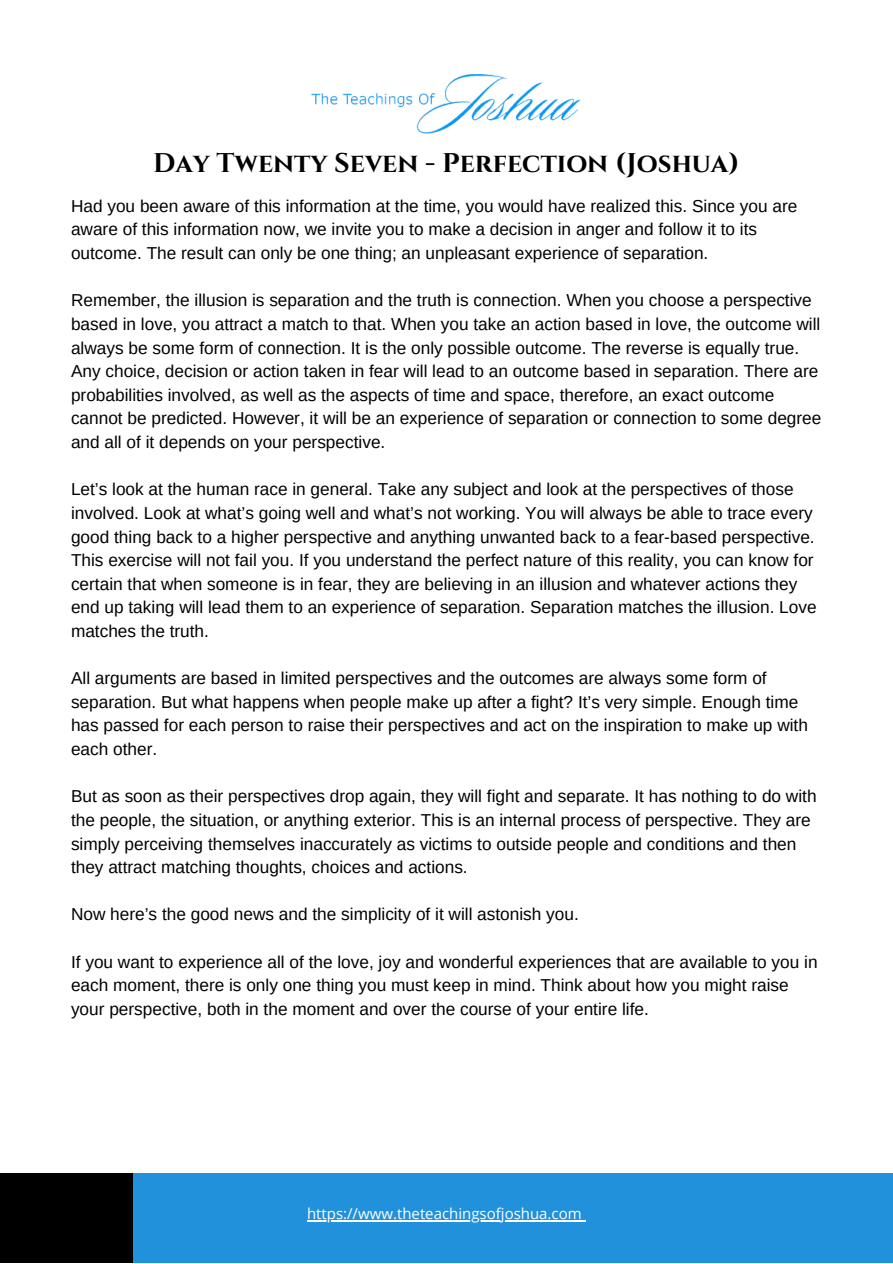
<style>
.page{position:relative;width:893px;height:1264px;background:#fff}
.page>*{position:absolute;margin:0;border:0;box-sizing:border-box;transform-origin:0 0}
.t1{font:700 27px "Cinzel";color:#000}
.t2{font:17.25px/23.5px "Arimo";color:#000}
.t3{font:15px "Open Sans";color:#fff}
</style>
<div class="page">
<div style="left:0;top:1173px;width:892px;height:89px;background:#2291dc"></div>
<hr style="left:307px;top:1219px;width:278px;height:2px;background:#fff">
<div style="left:0;top:1173px;width:133px;height:89px;background:#000"></div>
<img style="left:311px;top:74px;width:270px;height:60px">
<p class="t1" style="left:153px;top:146px;width:588px">Day Twenty Seven - Perfection (Joshua)</p>
<p class="t2" style="left:71px;top:194px;width:727px">Had you been aware of this information at the time, you would have realized this. Since you are aware of this information now, we invite you to make a decision in anger and follow it to its outcome. The result can only be one thing; an unpleasant experience of separation.</p>
<p class="t2" style="left:71px;top:288px;width:751px">Remember, the illusion is separation and the truth is connection. When you choose a perspective based in love, you attract a match to that. When you take an action based in love, the outcome will always be some form of connection. It is the only possible outcome. The reverse is equally true.<br>Any choice, decision or action taken in fear will lead to an outcome based in separation. There are probabilities involved, as well as the aspects of time and space, therefore, an exact outcome cannot be predicted. However, it will be an experience of separation or connection to some degree and all of it depends on your perspective.</p>
<p class="t2" style="left:71px;top:477px;width:747px">Let’s look at the human race in general. Take any subject and look at the perspectives of those involved. Look at what’s going well and what’s not working. You will always be able to trace every good thing back to a higher perspective and anything unwanted back to a fear-based perspective.<br>This exercise will not fail you. If you understand the perfect nature of this reality, you can know for certain that when someone is in fear, they are believing in an illusion and whatever actions they end up taking will lead them to an experience of separation. Separation matches the illusion. Love matches the truth.</p>
<p class="t2" style="left:71px;top:666px;width:738px">All arguments are based in limited perspectives and the outcomes are always some form of separation. But what happens when people make up after a fight? It’s very simple. Enough time has passed for each person to raise their perspectives and act on the inspiration to make up with each other.</p>
<p class="t2" style="left:71px;top:784px;width:747px">But as soon as their perspectives drop again, they will fight and separate. It has nothing to do with the people, the situation, or anything exterior. This is an internal process of perspective. They are simply perceiving themselves inaccurately as victims to outside people and conditions and then they attract matching thoughts, choices and actions.</p>
<p class="t2" style="left:71px;top:902px;width:509px">Now here’s the good news and the simplicity of it will astonish you.</p>
<p class="t2" style="left:71px;top:949px;width:748px">If you want to experience all of the love, joy and wonderful experiences that are available to you in each moment, there is only one thing you must keep in mind. Think about how you might raise your perspective, both in the moment and over the course of your entire life.</p>
<p class="t3" style="left:307px;top:1202px;width:276px">https://www.theteachingsofjoshua.com</p>
</div>
